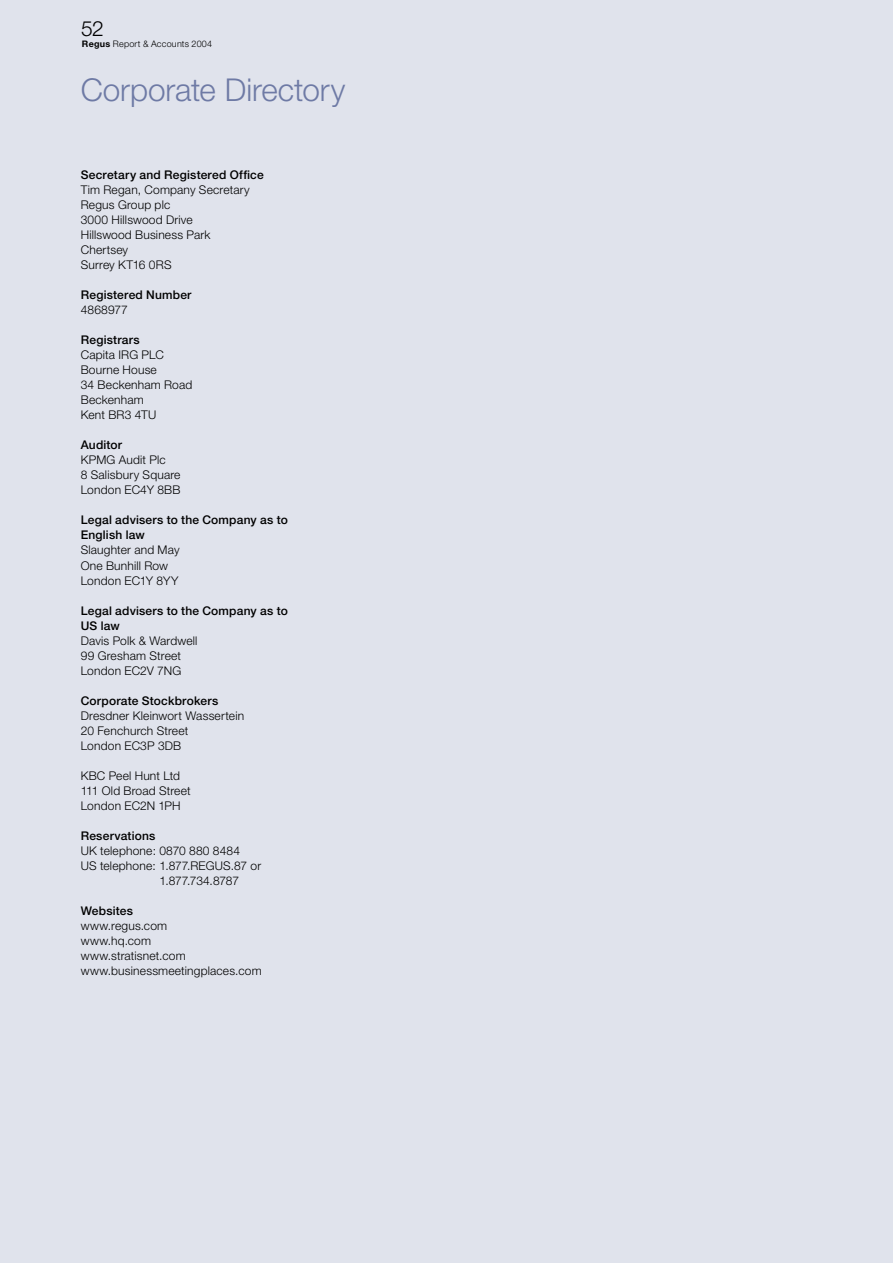
<style>
.page{position:relative;width:893px;height:1263px;background:#e0e3ec}
.page>*{position:absolute;margin:0;border:0;box-sizing:border-box;transform-origin:0 0}
.t1{font:300 31.5px "Helvetica Neue";letter-spacing:-.005em;color:#6e7aa5}
.t2{font:300 21px "Helvetica Neue";color:#000}
.t3{font:300 12px/15px "Helvetica Neue";letter-spacing:.015em;color:#000}
.t4{font:500 12px/15px "Helvetica Neue";letter-spacing:.015em;color:#000}
.t5{font:300 12px "Helvetica Neue";letter-spacing:-.02em;color:#000}
.t6{font:300 9px "Helvetica Neue";letter-spacing:.025em;color:#000}
.s1{font-weight:700}
</style>
<div class="page">
<h2 class="t2" style="left:81px;top:15px;width:24px">52</h2>
<p class="t6" style="left:82px;top:38px;width:132px"><span class="s1">Regus</span> Report &amp; Accounts 2004</p>
<h1 class="t1" style="left:81px;top:71px;width:266px">Corporate Directory</h1>
<p class="t4" style="left:81px;top:168px;width:185px">Secretary and Registered Office</p>
<p class="t3" style="left:81px;top:182px;width:171px">Tim Regan, Company Secretary<br>Regus Group plc<br>3000 Hillswood Drive<br>Hillswood Business Park<br>Chertsey<br>Surrey KT16 0RS</p>
<p class="t4" style="left:81px;top:288px;width:112px">Registered Number</p>
<p class="t3" style="left:81px;top:302px;width:49px">4868977</p>
<p class="t4" style="left:81px;top:333px;width:60px">Registrars</p>
<p class="t3" style="left:81px;top:347px;width:113px">Capita IRG PLC<br>Bourne House<br>34 Beckenham Road<br>Beckenham<br>Kent BR3 4TU</p>
<p class="t4" style="left:81px;top:438px;width:43px">Auditor</p>
<p class="t3" style="left:81px;top:452px;width:101px">KPMG Audit Plc<br>8 Salisbury Square<br>London EC4Y 8BB</p>
<p class="t4" style="left:81px;top:513px;width:209px">Legal advisers to the Company as to<br>English law</p>
<p class="t3" style="left:81px;top:542px;width:100px">Slaughter and May<br>One Bunhill Row<br>London EC1Y 8YY</p>
<p class="t4" style="left:81px;top:603px;width:209px">Legal advisers to the Company as to<br>US law</p>
<p class="t3" style="left:81px;top:632px;width:118px">Davis Polk &amp; Wardwell<br>99 Gresham Street<br>London EC2V 7NG</p>
<p class="t4" style="left:81px;top:693px;width:139px">Corporate Stockbrokers</p>
<p class="t3" style="left:81px;top:707px;width:165px">Dresdner Kleinwort Wassertein<br>20 Fenchurch Street<br>London EC3P 3DB</p>
<p class="t3" style="left:81px;top:767px;width:111px">KBC Peel Hunt Ltd<br>111 Old Broad Street<br>London EC2N 1PH</p>
<p class="t4" style="left:81px;top:828px;width:76px">Reservations</p>
<p class="t3" style="left:81px;top:842px;width:161px">UK telephone: 0870 880 8484</p>
<p class="t3" style="left:81px;top:857px;width:182px">US telephone: 1.877.REGUS.87 or</p>
<p class="t5" style="left:159px;top:873px;width:81px">1.877.734.8787</p>
<p class="t4" style="left:81px;top:903px;width:54px">Websites</p>
<p class="t3" style="left:81px;top:917px;width:182px">www.regus.com<br>www.hq.com<br>www.stratisnet.com www.businessmeetingplaces.com</p>
</div>
